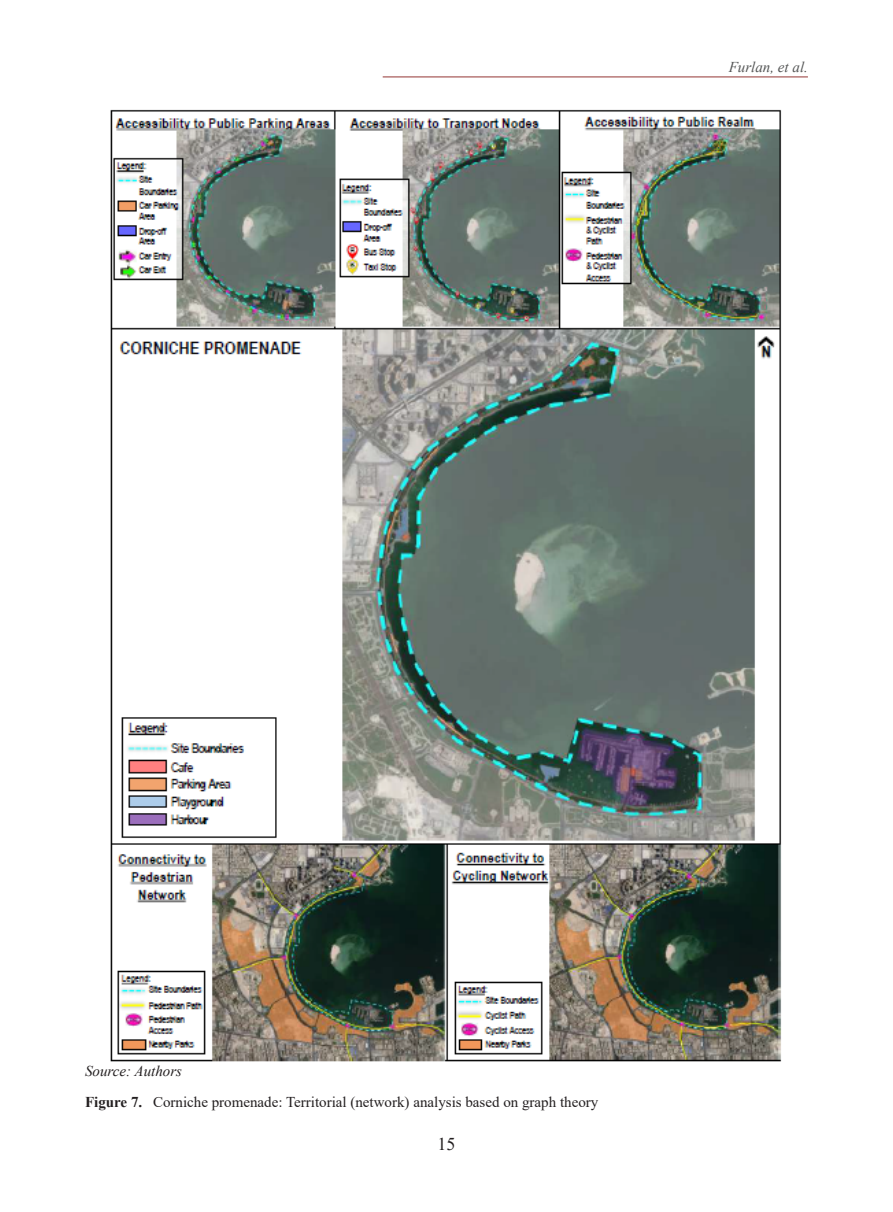
<style>
.page{position:relative;width:893px;height:1212px;background:#fff}
.page>*{position:absolute;margin:0;border:0;box-sizing:border-box;transform-origin:0 0}
.t1{font:18px "Times New Roman";color:#231f20}
.t2{font:15px "Times New Roman";color:#231f20}
.table_figure_footnot{font:italic 15px "Times New Roman";color:#231f20}
.t3{font:italic 15px "Times New Roman";color:#545555}
.s1{font-weight:700}
</style>
<div class="page">
<hr style="left:383px;top:77px;width:425px;height:1px;background:#943533">
<img style="left:110px;top:109px;width:672px;height:953px">
<p class="t3" style="left:729px;top:57px;width:81px">Furlan, et al.</p>
<p class="table_figure_footnot" style="left:85px;top:1060px;width:99px">Source: Authors</p>
<p class="t2" style="left:85px;top:1091px;width:515px"><span class="s1">Figure 7.</span> Corniche promenade: Territorial (network) analysis based on graph theory</p>
<p class="t1" style="left:437px;top:1132px;width:19px">15</p>
</div>
